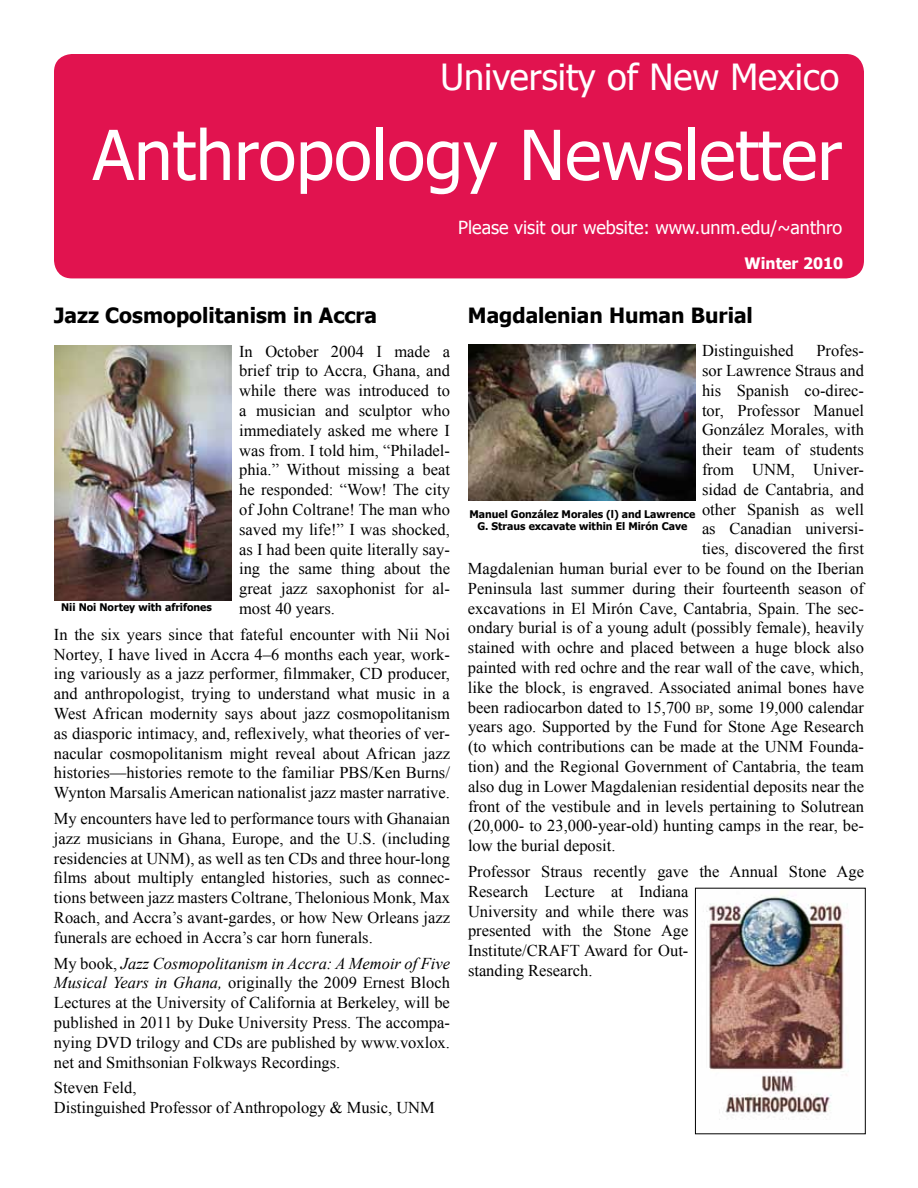
<style>
.page{position:relative;width:918px;height:1188px;background:#fff}
.page>*{position:absolute;margin:0;border:0;box-sizing:border-box;transform-origin:0 0}
.t1{font:69px "Tahoma";color:#fff}
.t2{font:36px "Tahoma";color:#fff}
.t3{font:700 21px "Tahoma";color:#000}
.t4{font:18px "Tahoma";color:#fff}
.t5{font:16.5px/19.8px "Times New Roman";color:#000;text-align:justify}
.t6{font:700 15.75px "Tahoma";color:#fff}
.t7{font:700 10.5px/12.6px "Tahoma";color:#000;text-align:center}
.s1{font-style:italic}
.s2{font-size:11.55px}
</style>
<div class="page">
<div style="left:54px;top:54px;width:810px;height:224px;background:#e1134f;border-radius:18px"></div>
<img style="left:706px;top:891px;width:143px;height:229px">
<div style="left:695px;top:888px;width:171px;height:246px;border:1px solid #000"></div>
<img style="left:54px;top:345px;width:178px;height:255px">
<img style="left:468px;top:345px;width:227px;height:155px">
<h2 class="t2" style="left:440px;top:53px;width:400px">University of New Mexico</h2>
<h1 class="t1" style="left:93px;top:109px;width:751px">Anthropology Newsletter</h1>
<p class="t4" style="left:458px;top:215px;width:386px">Please visit our website: www.unm.edu/~anthro</p>
<p class="t6" style="left:745px;top:253px;width:100px">Winter 2010</p>
<p class="t3" style="left:54px;top:301px;width:325px">Jazz Cosmopolitanism in Accra</p>
<p class="t3" style="left:468px;top:301px;width:287px">Magdalenian Human Burial</p>
<p class="t5" style="left:239px;top:341px;width:212px">In October 2004 I made a brief trip to Accra, Ghana, and while there was introduced to a musician and sculptor who immediately asked me where I was from. I told him, “Philadel&shy;phia.” Without missing a beat he responded: “Wow! The city of John Coltrane! The man who saved my life!” I was shocked, as I had been quite literally say&shy;ing the same thing about the great jazz saxophonist for al&shy;most 40 years.</p>
<p class="t5" style="left:54px;top:624px;width:398px">In the six years since that fateful encounter with Nii Noi Nortey, I have lived in Accra 4–6 months each year, work&shy;ing variously as a jazz performer, filmmaker, CD producer, and anthropologist, trying to understand what music in a West African modernity says about jazz cosmopolitanism as diasporic intimacy, and, reflexively, what theories of ver&shy;nacular cosmopolitanism might reveal about African jazz histories—histories remote to the familiar PBS/Ken Burns/ Wynton Marsalis American nationalist jazz master narrative.</p>
<p class="t5" style="left:54px;top:808px;width:398px">My encounters have led to performance tours with Ghanaian jazz musicians in Ghana, Europe, and the U.S. (including residencies at UNM), as well as ten CDs and three hour-long films about multiply entangled histories, such as connec&shy;tions between jazz masters Coltrane, Thelonious Monk, Max Roach, and Accra’s avant-gardes, or how New Orleans jazz funerals are echoed in Accra’s car horn funerals.</p>
<p class="t5" style="left:54px;top:953px;width:398px">My book, <span class="s1">Jazz Cosmopolitanism in Accra: A Memoir of Five Musical Years in Ghana,</span> originally the 2009 Ernest Bloch Lectures at the University of California at Berkeley, will be published in 2011 by Duke University Press. The accompa&shy;nying DVD trilogy and CDs are published by www.voxlox. net and Smithsonian Folkways Recordings.</p>
<p class="t5" style="left:54px;top:1078px;width:382px">Steven Feld,<br>Distinguished Professor of Anthropology &amp; Music, UNM</p>
<p class="t7" style="left:61px;top:600px;width:152px">Nii Noi Nortey with afrifones</p>
<p class="t5" style="left:702px;top:341px;width:93px">Distinguished</p>
<p class="t5" style="left:816px;top:341px;width:49px">Profes-</p>
<p class="t5" style="left:702px;top:360px;width:163px">sor Lawrence Straus and</p>
<p class="t5" style="left:702px;top:380px;width:163px">his Spanish co-direc-</p>
<p class="t5" style="left:702px;top:400px;width:164px">tor, Professor Manuel</p>
<p class="t5" style="left:702px;top:420px;width:163px">González Morales, with</p>
<p class="t5" style="left:702px;top:440px;width:163px">their team of students</p>
<p class="t5" style="left:702px;top:459px;width:163px">from UNM, Univer-</p>
<p class="t5" style="left:702px;top:479px;width:163px">sidad de Cantabria, and</p>
<p class="t5" style="left:702px;top:499px;width:164px">other Spanish as well</p>
<p class="t5" style="left:702px;top:519px;width:164px">as Canadian universi-</p>
<p class="t5" style="left:702px;top:539px;width:163px">ties, discovered the first</p>
<p class="t5" style="left:468px;top:558px;width:398px">Magdalenian human burial ever to be found on the Iberian</p>
<p class="t5" style="left:468px;top:578px;width:397px">Peninsula last summer during their fourteenth season of</p>
<p class="t5" style="left:468px;top:598px;width:397px">excavations in El Mirón Cave, Cantabria, Spain. The sec-</p>
<p class="t5" style="left:468px;top:618px;width:397px">ondary burial is of a young adult (possibly female), heavily</p>
<p class="t5" style="left:468px;top:638px;width:398px">stained with ochre and placed between a huge block also</p>
<p class="t5" style="left:468px;top:657px;width:397px">painted with red ochre and the rear wall of the cave, which,</p>
<p class="t5" style="left:468px;top:677px;width:398px">like the block, is engraved. Associated animal bones have</p>
<p class="t5" style="left:468px;top:697px;width:397px">been radiocarbon dated to 15,700 <span class="s2">bp</span>, some 19,000 calendar</p>
<p class="t5" style="left:468px;top:717px;width:398px">years ago. Supported by the Fund for Stone Age Research</p>
<p class="t5" style="left:468px;top:737px;width:398px">(to which contributions can be made at the UNM Founda-</p>
<p class="t5" style="left:468px;top:756px;width:397px">tion) and the Regional Government of Cantabria, the team</p>
<p class="t5" style="left:468px;top:776px;width:398px">also dug in Lower Magdalenian residential deposits near the</p>
<p class="t5" style="left:468px;top:796px;width:397px">front of the vestibule and in levels pertaining to Solutrean</p>
<p class="t5" style="left:468px;top:816px;width:397px">(20,000- to 23,000-year-old) hunting camps in the rear, be-</p>
<p class="t5" style="left:468px;top:836px;width:149px">low the burial deposit.</p>
<p class="t5" style="left:468px;top:861px;width:398px;text-align:left">Professor Straus recently gave the Annual Stone Age<br>Research Lecture at Indiana<br>University and while there was<br>presented with the Stone Age<br>Institute/CRAFT Award for Out-<br>standing Research.</p>
<p class="t7" style="left:470px;top:507px;width:227px">Manuel González Morales (l) and Lawrence<br>G. Straus excavate within El Mirón Cave</p>
</div>
